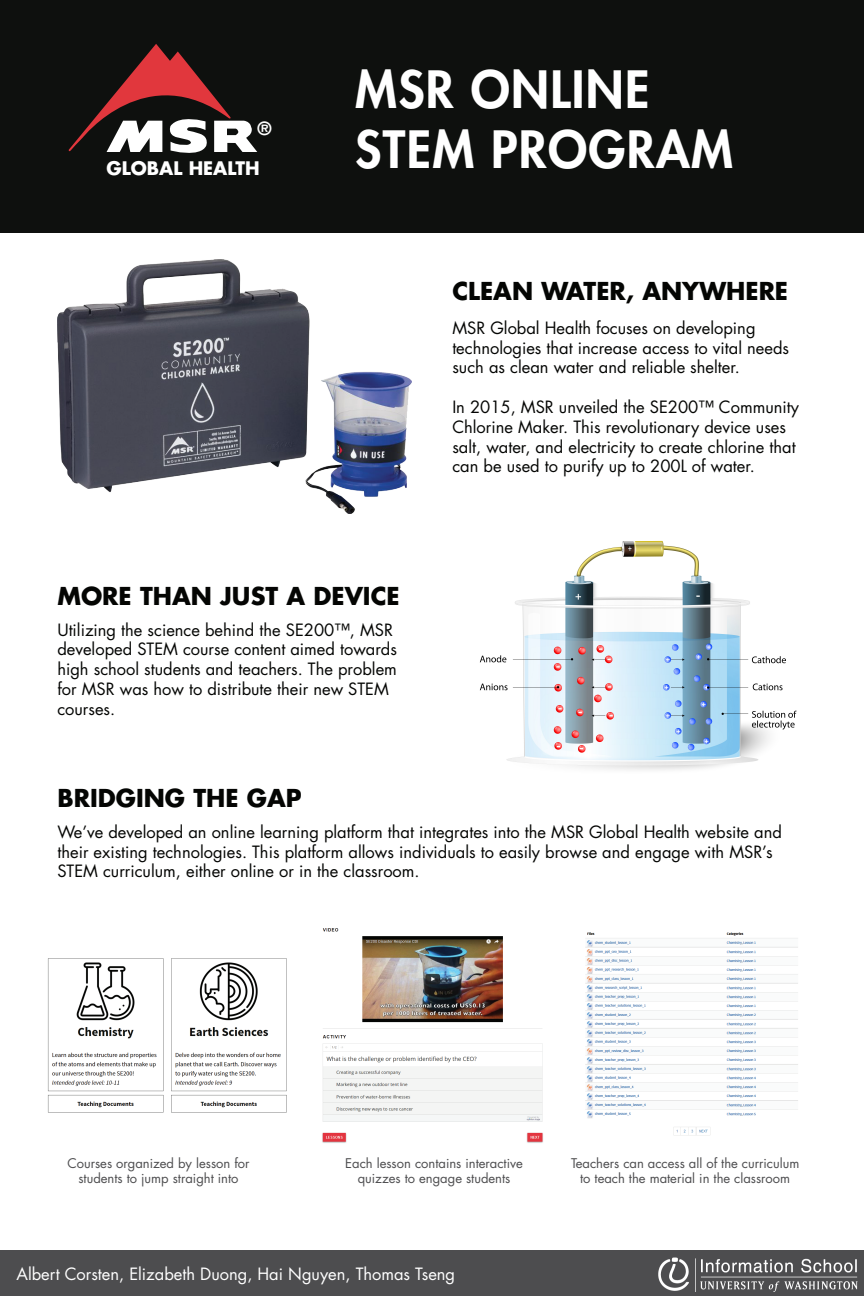
<style>
.page{position:relative;width:864px;height:1296px;background:#fff}
.page>*{position:absolute;margin:0;border:0;box-sizing:border-box;transform-origin:0 0}
.t1{font:800 50px/60px "Futura Std";letter-spacing:.025em;color:#fff}
.t2{font:700 24px "Futura Std";color:#040503}
.t3{font:700 18.15px "Futura Std";color:#fff}
.t4{font:700 17.7px "Futura Std";color:#fff}
.t5{font:16.5px/19.8px "Futura Std";color:#040503}
.t6{font:16.5px "Futura Std";color:#fff}
.t7{font:13px/15.6px "Futura Std";color:#4d4d4f;text-align:center}
</style>
<div class="page">
<div style="left:0;top:0;width:864px;height:233px;background:#0e100e"></div>
<div style="left:0;top:1251px;width:864px;height:45px;background:#4d4d4f"></div>
<svg style="left:69px;top:44px;width:188px;height:109px"></svg>
<img style="left:322px;top:928px;width:221px;height:215px">
<img style="left:585px;top:932px;width:213px;height:204px">
<img style="left:47px;top:958px;width:240px;height:155px">
<img style="left:57px;top:260px;width:355px;height:254px">
<img style="left:479px;top:540px;width:318px;height:230px">
<img style="left:659px;top:1258px;width:198px;height:33px">
<p class="t4" style="left:258px;top:117px;width:16px">®</p>
<p class="t3" style="left:107px;top:156px;width:155px">GLOBAL HEALTH</p>
<h1 class="t1" style="left:355px;top:59px;width:379px">MSR ONLINE<br>STEM PROGRAM</h1>
<h2 class="t2" style="left:452px;top:276px;width:337px">CLEAN WATER, ANYWHERE</h2>
<p class="t5" style="left:452px;top:318px;width:338px">MSR Global Health focuses on developing technologies that increase access to vital needs such as clean water and reliable shelter.</p>
<p class="t5" style="left:452px;top:397px;width:348px">In 2015, MSR unveiled the SE200™ Community Chlorine Maker. This revolutionary device uses salt, water, and electricity to create chlorine that can be used to purify up to 200L of water.</p>
<h2 class="t2" style="left:57px;top:580px;width:344px">MORE THAN JUST A DEVICE</h2>
<p class="t5" style="left:57px;top:620px;width:341px">Utilizing the science behind the SE200™, MSR developed STEM course content aimed towards high school students and teachers. The problem for MSR was how to distribute their new STEM courses.</p>
<h2 class="t2" style="left:57px;top:782px;width:246px">BRIDGING THE GAP</h2>
<p class="t5" style="left:57px;top:822px;width:726px">We’ve developed an online learning platform that integrates into the MSR Global Health website and their existing technologies. This platform allows individuals to easily browse and engage with MSR’s<br>STEM curriculum, either online or in the classroom.</p>
<p class="t7" style="left:67px;top:1155px;width:184px">Courses organized by lesson for students to jump straight into</p>
<p class="t7" style="left:345px;top:1155px;width:179px">Each lesson contains interactive quizzes to engage students</p>
<p class="t7" style="left:571px;top:1155px;width:230px">Teachers can access all of the curriculum to teach the material in the classroom</p>
<p class="t6" style="left:17px;top:1263px;width:440px">Albert Corsten, Elizabeth Duong, Hai Nguyen, Thomas Tseng</p>
</div>
